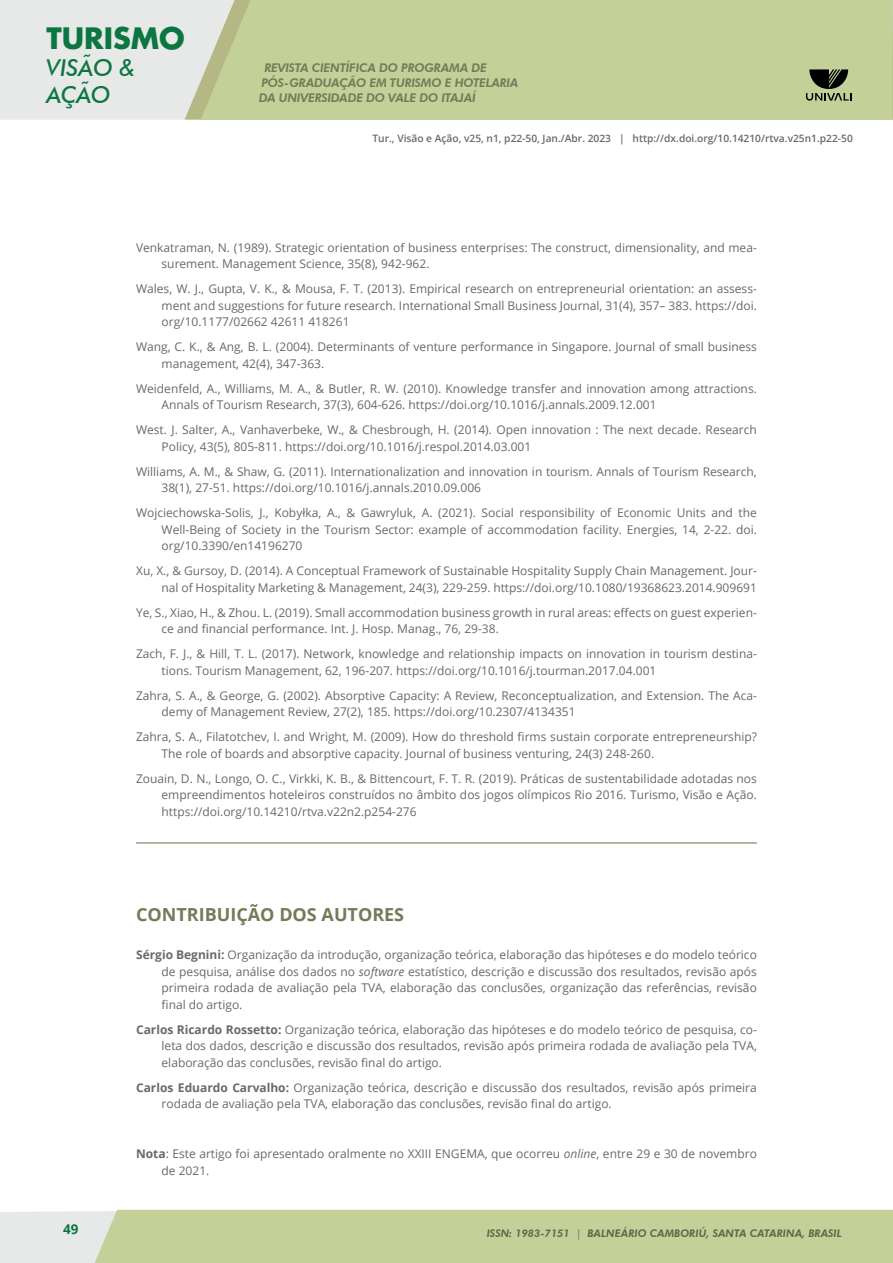
<style>
.page{position:relative;width:893px;height:1263px;background:#fff}
.page>*{position:absolute;margin:0;border:0;box-sizing:border-box;transform-origin:0 0}
.t1{font:700 28.8px "Futura";color:#0c7640}
.t2{font:italic 500 23.25px/26.5px "Futura BT";color:#0c7640}
.C_Art_-Título{font:700 18px "Open Sans";color:#737b59}
.t3{font:700 13.5px "Open Sans";color:#0c7640}
.C_Art_-Referencias{font:12px/16.5px "Open Sans";color:#656a6a}
.t4{font:italic 800 12px/15px "Futura BT";letter-spacing:-.02em;color:#737b59}
.t5{font:italic 800 10.5px "Futura BT";color:#60664a}
.t6{font:600 10.2px "Open Sans";color:#656a6a}
.s1{font-weight:700}
.s2{font-style:italic}
.s3{color:#8c8a5f}
</style>
<div class="page">
<div style="left:0;top:0;width:185px;height:120px;background:#e7e9e8"></div>
<svg style="left:185px;top:0;width:708px;height:120px;background:#dcdfd3"></svg>
<div style="left:201px;top:0;width:691px;height:120px;background:#c3d199"></div>
<svg style="left:806px;top:69px;width:46px;height:32px"></svg>
<svg style="left:0;top:1210px;width:893px;height:53px;background:#c7d3a2"></svg>
<hr style="left:136px;top:842px;width:621px;height:2px;background:#97a07f">
<h1 class="t1" style="left:46px;top:20px;width:140px">TURISMO</h1>
<h2 class="t2" style="left:46px;top:54px;width:90px">VISÃO &amp;<br>AÇÃO</h2>
<p class="t4" style="left:259px;top:60px;width:261px;text-indent:6px">REVISTA CIENTÍFICA DO PROGRAMA DE<br>PÓS-GRADUAÇÃO EM TURISMO E HOTELARIA<br>DA UNIVERSIDADE DO VALE DO ITAJAÍ</p>
<p class="t6" style="left:372px;top:131px;width:482px">Tur., Visão e Ação, v25, n1, p22-50, Jan./Abr. 2023 | http://dx.doi.org/10.14210/rtva.v25n1.p22-50</p>
<p class="C_Art_-Referencias" style="left:162px;top:239px;width:597px;text-indent:-26px">Venkatraman, N. (1989). Strategic orientation of business enterprises: The construct, dimensionality, and mea&shy;surement. Management Science, 35(8), 942-962.</p>
<p class="C_Art_-Referencias" style="left:162px;top:280px;width:597px;text-align:justify;text-indent:-26px">Wales, W. J., Gupta, V. K., &amp; Mousa, F. T. (2013). Empirical research on entrepreneurial orientation: an assess&shy;ment and suggestions for future research. International Small Business Journal, 31(4), 357– 383. https://doi. org/10.1177/02662 42611 418261</p>
<p class="C_Art_-Referencias" style="left:162px;top:338px;width:597px;text-indent:-26px">Wang, C. K., &amp; Ang, B. L. (2004). Determinants of venture performance in Singapore. Journal of small business management, 42(4), 347-363.</p>
<p class="C_Art_-Referencias" style="left:162px;top:380px;width:597px;text-indent:-26px">Weidenfeld, A., Williams, M. A., &amp; Butler, R. W. (2010). Knowledge transfer and innovation among attractions.<br>Annals of Tourism Research, 37(3), 604-626. https://doi.org/10.1016/j.annals.2009.12.001</p>
<p class="C_Art_-Referencias" style="left:162px;top:421px;width:597px;text-indent:-26px">West. J. Salter, A., Vanhaverbeke, W., &amp; Chesbrough, H. (2014). Open innovation : The next decade. Research<br>Policy, 43(5), 805-811. https://doi.org/10.1016/j.respol.2014.03.001</p>
<p class="C_Art_-Referencias" style="left:162px;top:463px;width:597px;text-indent:-26px">Williams, A. M., &amp; Shaw, G. (2011). Internationalization and innovation in tourism. Annals of Tourism Research,<br>38(1), 27-51. https://doi.org/10.1016/j.annals.2010.09.006</p>
<p class="C_Art_-Referencias" style="left:162px;top:504px;width:597px;text-align:justify;text-indent:-26px">Wojciechowska-Solis, J., Kobyłka, A., &amp; Gawryluk, A. (2021). Social responsibility of Economic Units and the Well-Being of Society in the Tourism Sector: example of accommodation facility. Energies, 14, 2-22. doi. org/10.3390/en14196270</p>
<p class="C_Art_-Referencias" style="left:136px;top:562px;width:622px;text-align:right">Xu, X., &amp; Gursoy, D. (2014). A Conceptual Framework of Sustainable Hospitality Supply Chain Management. Jour&shy;nal of Hospitality Marketing &amp; Management, 24(3), 229-259. https://doi.org/10.1080/19368623.2014.909691</p>
<p class="C_Art_-Referencias" style="left:162px;top:604px;width:597px;text-indent:-26px">Ye, S., Xiao, H., &amp; Zhou. L. (2019). Small accommodation business growth in rural areas: effects on guest experien&shy;ce and financial performance. Int. J. Hosp. Manag., 76, 29-38.</p>
<p class="C_Art_-Referencias" style="left:162px;top:645px;width:597px;text-indent:-26px">Zach, F. J., &amp; Hill, T. L. (2017). Network, knowledge and relationship impacts on innovation in tourism destina&shy;tions. Tourism Management, 62, 196-207. https://doi.org/10.1016/j.tourman.2017.04.001</p>
<p class="C_Art_-Referencias" style="left:162px;top:687px;width:597px;text-indent:-26px">Zahra, S. A., &amp; George, G. (2002). Absorptive Capacity: A Review, Reconceptualization, and Extension. The Aca&shy;demy of Management Review, 27(2), 185. https://doi.org/10.2307/4134351</p>
<p class="C_Art_-Referencias" style="left:162px;top:728px;width:597px;text-indent:-26px">Zahra, S. A., Filatotchev, I. and Wright, M. (2009). How do threshold firms sustain corporate entrepreneurship?<br>The role of boards and absorptive capacity. Journal of business venturing, 24(3) 248-260.</p>
<p class="C_Art_-Referencias" style="left:162px;top:770px;width:597px;text-align:justify;text-indent:-26px">Zouain, D. N., Longo, O. C., Virkki, K. B., &amp; Bittencourt, F. T. R. (2019). Práticas de sustentabilidade adotadas nos empreendimentos hoteleiros construídos no âmbito dos jogos olímpicos Rio 2016. Turismo, Visão e Ação. https://doi.org/10.14210/rtva.v22n2.p254-276</p>
<p class="C_Art_-Título" style="left:136px;top:902px;width:270px">CONTRIBUIÇÃO DOS AUTORES</p>
<p class="C_Art_-Referencias" style="left:162px;top:946px;width:597px;text-align:justify;text-indent:-26px"><span class="s1">Sérgio Begnini:</span> Organização da introdução, organização teórica, elaboração das hipóteses e do modelo teórico de pesquisa, análise dos dados no <span class="s2">software</span> estatístico, descrição e discussão dos resultados, revisão após primeira rodada de avaliação pela TVA, elaboração das conclusões, organização das referências, revisão final do artigo.</p>
<p class="C_Art_-Referencias" style="left:162px;top:1021px;width:597px;text-align:justify;text-indent:-26px"><span class="s1">Carlos Ricardo Rossetto:</span> Organização teórica, elaboração das hipóteses e do modelo teórico de pesquisa, co&shy;leta dos dados, descrição e discussão dos resultados, revisão após primeira rodada de avaliação pela TVA, elaboração das conclusões, revisão final do artigo.</p>
<p class="C_Art_-Referencias" style="left:162px;top:1079px;width:597px;text-indent:-26px"><span class="s1">Carlos Eduardo Carvalho:</span> Organização teórica, descrição e discussão dos resultados, revisão após primeira rodada de avaliação pela TVA, elaboração das conclusões, revisão final do artigo.</p>
<p class="C_Art_-Referencias" style="left:162px;top:1145px;width:597px;text-indent:-26px"><span class="s1">Nota</span>: Este artigo foi apresentado oralmente no XXIII ENGEMA, que ocorreu <span class="s2">online</span>, entre 29 e 30 de novembro de 2021.</p>
<p class="t3" style="left:63px;top:1219px;width:17px">49</p>
<p class="t5" style="left:487px;top:1227px;width:357px">ISSN: 1983-7151 <span class="s3">|</span> BALNEÁRIO CAMBORIÚ, SANTA CATARINA, BRASIL</p>
</div>
